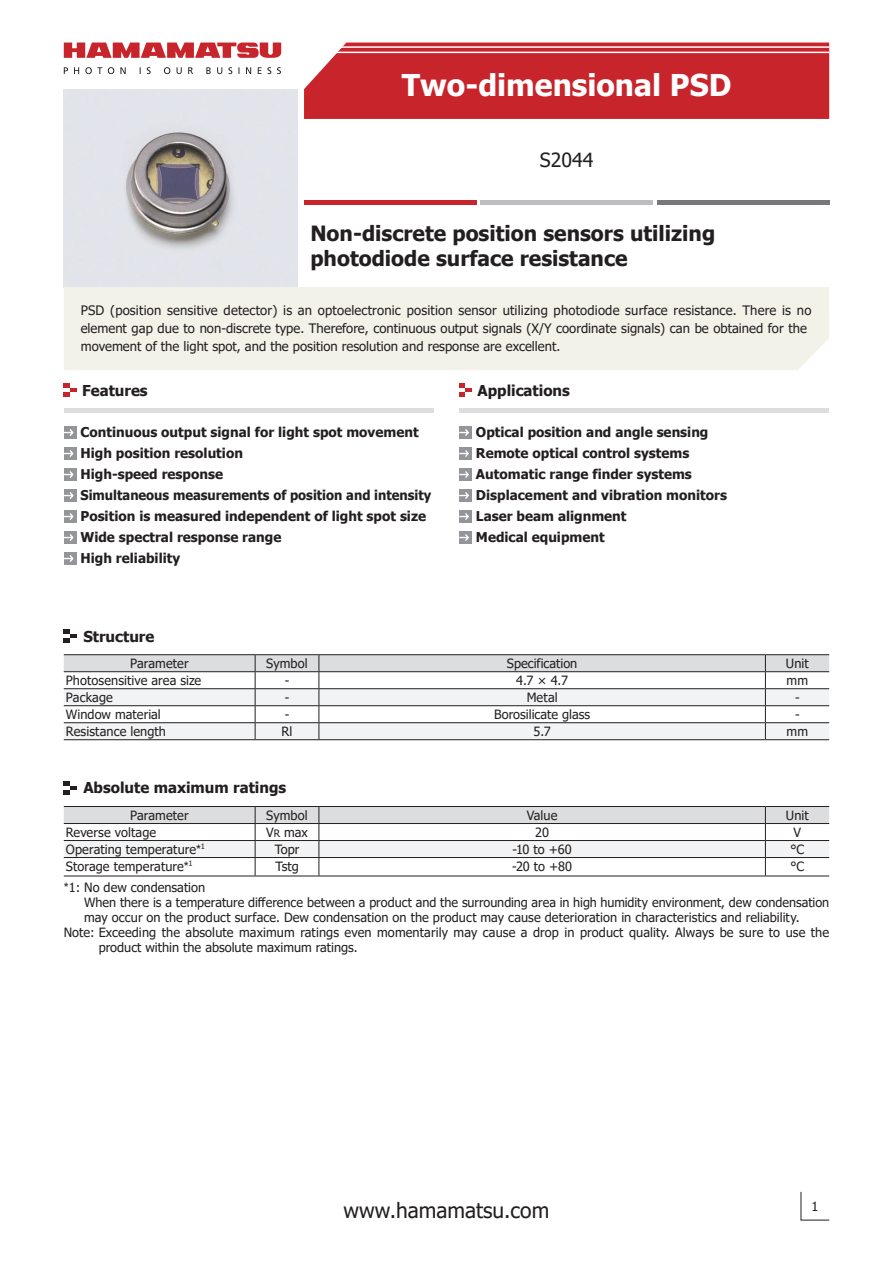
<style>
.page{position:relative;width:893px;height:1263px;background:#fff}
.page>*{position:absolute;margin:0;border:0;box-sizing:border-box;transform-origin:0 0}
.t1{font:700 30px "Tahoma";color:#fff}
.t2{font:700 21px/25.5px "Tahoma";color:#231f20}
.t3{font:21px "Tahoma";color:#231f20}
.t4{font:19.5px "Tahoma";color:#231f20}
.t5{font:700 15px "Tahoma";color:#231f20}
.t6{font:700 13.5px/21px "Tahoma";color:#231f20}
.t7{font:13.05px/18px "Tahoma";color:#231f20}
.t8{font:12.75px "Tahoma";letter-spacing:.005em;color:#231f20}
.s1{font-size:10.2px}
.s2{font-family:"Arial"}
</style>
<div class="page">
<svg style="left:64px;top:43px;width:217px;height:15px"></svg>
<svg style="left:64px;top:67px;width:217px;height:7px"></svg>
<svg style="left:800px;top:1191px;width:30px;height:30px"></svg>
<img style="left:64px;top:89px;width:234px;height:198px">
<div style="left:304px;top:43px;width:525px;height:76px;background:#c8242b"></div>
<hr style="left:304px;top:46px;width:525px;height:2px;background:#fff">
<hr style="left:304px;top:52px;width:525px;height:1px;background:#fff">
<div style="left:304px;top:200px;width:172px;height:5px;background:#c8242b"></div>
<div style="left:480px;top:200px;width:173px;height:5px;background:#bcbdc0"></div>
<div style="left:657px;top:200px;width:172px;height:5px;background:#76787b"></div>
<div style="left:64px;top:426px;width:13px;height:13px;background:#939598"></div>
<svg style="left:64px;top:429px;width:10px;height:7px"></svg>
<div style="left:64px;top:447px;width:13px;height:13px;background:#939598"></div>
<svg style="left:64px;top:450px;width:10px;height:7px"></svg>
<div style="left:64px;top:468px;width:13px;height:13px;background:#939598"></div>
<svg style="left:64px;top:471px;width:10px;height:7px"></svg>
<div style="left:64px;top:489px;width:13px;height:13px;background:#939598"></div>
<svg style="left:64px;top:492px;width:10px;height:7px"></svg>
<div style="left:64px;top:510px;width:13px;height:13px;background:#939598"></div>
<svg style="left:64px;top:513px;width:10px;height:7px"></svg>
<div style="left:64px;top:531px;width:13px;height:13px;background:#939598"></div>
<svg style="left:64px;top:534px;width:10px;height:7px"></svg>
<div style="left:64px;top:552px;width:13px;height:13px;background:#939598"></div>
<svg style="left:64px;top:555px;width:10px;height:7px"></svg>
<svg style="left:64px;top:384px;width:13px;height:12px"></svg>
<div style="left:64px;top:408px;width:370px;height:5px;background:#dcdddf"></div>
<div style="left:459px;top:426px;width:13px;height:13px;background:#939598"></div>
<svg style="left:459px;top:429px;width:10px;height:7px"></svg>
<div style="left:459px;top:447px;width:13px;height:13px;background:#939598"></div>
<svg style="left:459px;top:450px;width:10px;height:7px"></svg>
<div style="left:459px;top:468px;width:13px;height:13px;background:#939598"></div>
<svg style="left:459px;top:471px;width:10px;height:7px"></svg>
<div style="left:459px;top:489px;width:13px;height:13px;background:#939598"></div>
<svg style="left:459px;top:492px;width:10px;height:7px"></svg>
<div style="left:459px;top:510px;width:13px;height:13px;background:#939598"></div>
<svg style="left:459px;top:513px;width:10px;height:7px"></svg>
<div style="left:459px;top:531px;width:13px;height:13px;background:#939598"></div>
<svg style="left:459px;top:534px;width:10px;height:7px"></svg>
<svg style="left:459px;top:384px;width:13px;height:12px"></svg>
<div style="left:459px;top:408px;width:370px;height:5px;background:#dcdddf"></div>
<div style="left:64px;top:287px;width:765px;height:83px;background:#f2f2e9"></div>
<svg style="left:64px;top:630px;width:13px;height:13px"></svg>
<hr style="left:64px;top:654px;width:191px;height:1px;background:#231f20">
<hr style="left:255px;top:654px;width:64px;height:1px;background:#231f20">
<hr style="left:319px;top:654px;width:446px;height:1px;background:#231f20">
<hr style="left:765px;top:654px;width:64px;height:1px;background:#231f20">
<svg style="left:64px;top:655px;width:765px;height:84px"></svg>
<hr style="left:64px;top:739px;width:191px;height:1px;background:#231f20">
<hr style="left:255px;top:739px;width:64px;height:1px;background:#231f20">
<hr style="left:319px;top:739px;width:446px;height:1px;background:#231f20">
<hr style="left:765px;top:739px;width:64px;height:1px;background:#231f20">
<svg style="left:64px;top:782px;width:13px;height:12px"></svg>
<svg style="left:64px;top:806px;width:765px;height:70px"></svg>
<hr style="left:64px;top:876px;width:191px;height:1px;background:#231f20">
<hr style="left:255px;top:876px;width:64px;height:1px;background:#231f20">
<hr style="left:319px;top:876px;width:446px;height:1px;background:#231f20">
<hr style="left:765px;top:876px;width:64px;height:1px;background:#231f20">
<h1 class="t1" style="left:402px;top:64px;width:331px">Two-dimensional PSD</h1>
<h3 class="t4" style="left:540px;top:146px;width:55px">S2044</h3>
<h2 class="t2" style="left:310px;top:221px;width:406px">Non-discrete position sensors utilizing photodiode surface resistance</h2>
<p class="t7" style="left:81px;top:302px;width:732px">PSD (position sensitive detector) is an optoelectronic position sensor utilizing photodiode surface resistance. There is no element gap due to non-discrete type. Therefore, continuous output signals (X/Y coordinate signals) can be obtained for the movement of the light spot, and the position resolution and response are excellent.</p>
<p class="t5" style="left:82px;top:380px;width:67px">Features</p>
<p class="t6" style="left:80px;top:422px;width:352px">Continuous output signal for light spot movement High position resolution<br>High-speed response<br>Simultaneous measurements of position and intensity Position is measured independent of light spot size Wide spectral response range<br>High reliability</p>
<p class="t5" style="left:477px;top:380px;width:94px">Applications</p>
<p class="t6" style="left:476px;top:422px;width:252px">Optical position and angle sensing<br>Remote optical control systems<br>Automatic range finder systems<br>Displacement and vibration monitors<br>Laser beam alignment<br>Medical equipment</p>
<p class="t5" style="left:83px;top:626px;width:73px">Structure</p>
<p class="t8" style="left:130px;top:655px;width:60px">Parameter</p>
<p class="t8" style="left:266px;top:655px;width:43px">Symbol</p>
<p class="t8" style="left:507px;top:655px;width:72px">Specification</p>
<p class="t8" style="left:786px;top:655px;width:24px">Unit</p>
<p class="t8" style="left:66px;top:672px;width:137px">Photosensitive area size</p>
<p class="t8" style="left:285px;top:672px;width:6px">-</p>
<p class="t8" style="left:516px;top:672px;width:53px">4.7 × 4.7</p>
<p class="t8" style="left:787px;top:672px;width:23px">mm</p>
<p class="t8" style="left:66px;top:689px;width:48px">Package</p>
<p class="t8" style="left:285px;top:689px;width:6px">-</p>
<p class="t8" style="left:527px;top:689px;width:32px">Metal</p>
<p class="t8" style="left:795px;top:689px;width:6px">-</p>
<p class="t8" style="left:66px;top:706px;width:96px">Window material</p>
<p class="t8" style="left:285px;top:706px;width:6px">-</p>
<p class="t8" style="left:494px;top:706px;width:97px">Borosilicate glass</p>
<p class="t8" style="left:795px;top:706px;width:6px">-</p>
<p class="t8" style="left:66px;top:723px;width:102px">Resistance length</p>
<p class="t8" style="left:282px;top:723px;width:12px">Rl</p>
<p class="t8" style="left:533px;top:723px;width:19px">5.7</p>
<p class="t8" style="left:787px;top:723px;width:23px">mm</p>
<p class="t5" style="left:83px;top:777px;width:204px">Absolute maximum ratings</p>
<p class="t8" style="left:130px;top:806px;width:60px">Parameter</p>
<p class="t8" style="left:266px;top:806px;width:43px">Symbol</p>
<p class="t8" style="left:527px;top:806px;width:32px">Value</p>
<p class="t8" style="left:786px;top:806px;width:24px">Unit</p>
<p class="t8" style="left:66px;top:823px;width:92px">Reverse voltage</p>
<p class="t8" style="left:266px;top:823px;width:43px">V<span class="s1">R</span> max</p>
<p class="t8" style="left:535px;top:823px;width:15px">20</p>
<p class="t8" style="left:793px;top:823px;width:9px">V</p>
<p class="t8" style="left:66px;top:840px;width:140px">Operating temperature<span class="s2">*</span><sup>1</sup></p>
<p class="t8" style="left:275px;top:840px;width:26px">Topr</p>
<p class="t8" style="left:512px;top:840px;width:61px">-10 to +60</p>
<p class="t8" style="left:790px;top:840px;width:15px">°C</p>
<p class="t8" style="left:66px;top:857px;width:128px">Storage temperature<span class="s2">*</span><sup>1</sup></p>
<p class="t8" style="left:275px;top:858px;width:25px">Tstg</p>
<p class="t8" style="left:512px;top:858px;width:62px">-20 to +80</p>
<p class="t8" style="left:790px;top:858px;width:15px">°C</p>
<p class="t8" style="left:64px;top:878px;width:143px"><span class="s2">*</span>1: No dew condensation</p>
<p class="t8" style="left:84px;top:893px;width:747px">When there is a temperature difference between a product and the surrounding area in high humidity environment, dew condensation</p>
<p class="t8" style="left:84px;top:908px;width:717px">may occur on the product surface. Dew condensation on the product may cause deterioration in characteristics and reliability.</p>
<p class="t8" style="left:64px;top:923px;width:767px">Note: Exceeding the absolute maximum ratings even momentarily may cause a drop in product quality. Always be sure to use the</p>
<p class="t8" style="left:99px;top:938px;width:261px">product within the absolute maximum ratings.</p>
<h2 class="t3" style="left:344px;top:1196px;width:207px">www.hamamatsu.com</h2>
<p class="t8" style="left:811px;top:1197px;width:8px">1</p>
</div>
